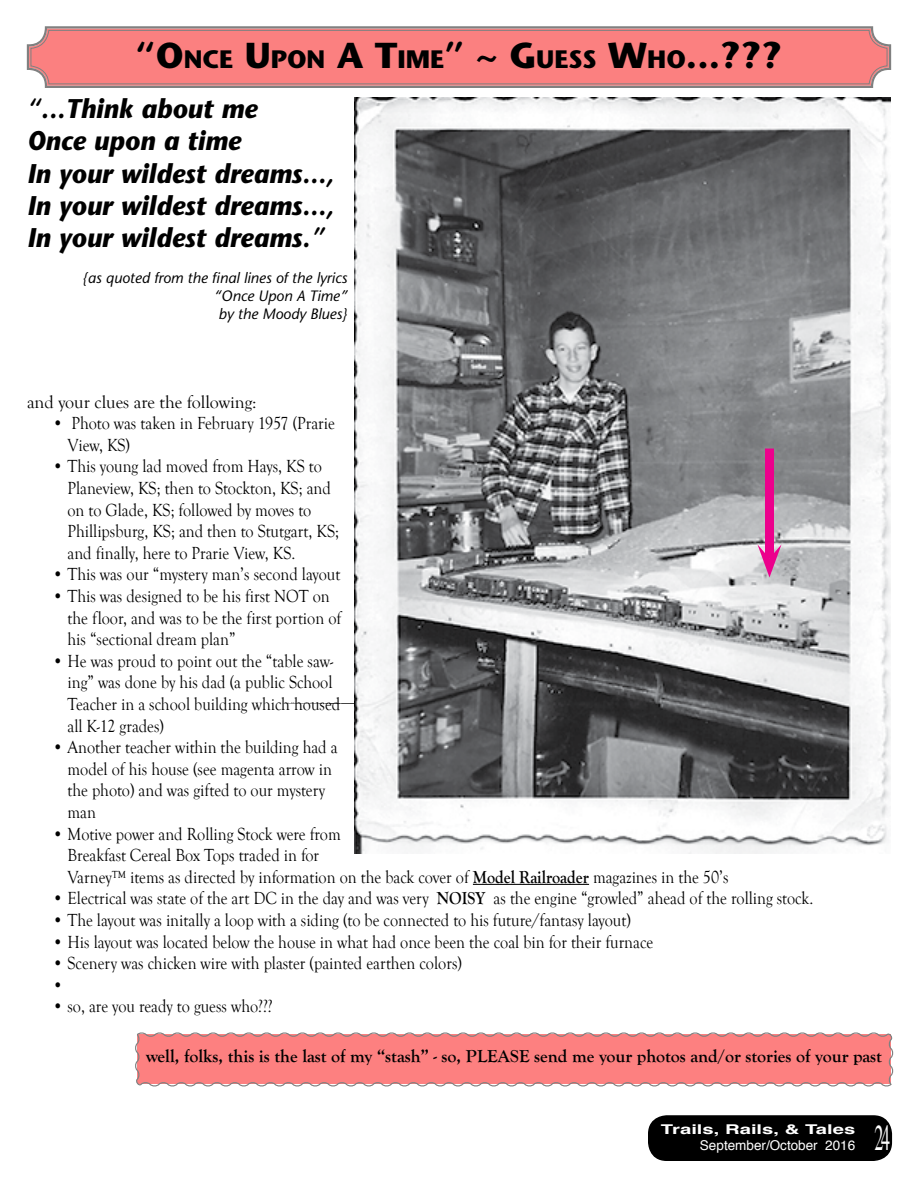
<style>
.page{position:relative;width:918px;height:1188px;background:#fff}
.page>*{position:absolute;margin:0;border:0;box-sizing:border-box;transform-origin:0 0}
.t1{font:700 36px "Stone Sans";color:#000}
.t2{font:36px "Times";color:#fff;scale:.5 1}
.t3{font:italic 700 27px/32.4px "Stone Sans";color:#000;scale:.95 1}
.t4{font:18px/21.6px "Goudy Old Style T";color:#000;scale:.9 1}
.t5{font:700 18px "Goudy Old Style T";color:#000}
.t6{font:18px "Goudy Old Style T";color:#000}
.t7{font:italic 15px/18px "Stone Sans";color:#000;text-align:right}
.t8{font:13.5px "Helvetica";color:#fff}
.t9{font:700 13.5px "Helvetica";color:#fff;scale:1.5 1}
.s1{font-size:25.2px}
.s2{font-weight:700}
</style>
<div class="page">
<div style="left:649px;top:1116px;width:242px;height:44px;background:#000;border-radius:18px"></div>
<div style="left:648px;top:1115px;width:244px;height:46px;border:2px solid #000;border-radius:18px"></div>
<svg style="left:135px;top:1032px;width:759px;height:55px;background:#f68989"></svg>
<svg style="left:26px;top:26px;width:866px;height:62px;background:#ef8484"></svg>
<div style="left:31px;top:30px;width:856px;height:54px;border:1px solid #000;border-radius:18px"></div>
<img style="left:284px;top:702px;width:70px;height:2px">
<img style="left:354px;top:98px;width:537px;height:756px">
<hr style="left:473px;top:884px;width:116px;height:1px;background:#000">
<div style="left:765px;top:449px;width:9px;height:109px;background:#ec008c"></div>
<svg style="left:757px;top:544px;width:25px;height:33px"></svg>
<h1 class="t1" style="left:136px;top:34px;width:648px">“O<span class="s1">NCE</span> U<span class="s1">PON</span> A T<span class="s1">IME</span>” ~ G<span class="s1">UESS</span> W<span class="s1">HO</span>...???</h1>
<h2 class="t3" style="left:27px;top:92px;width:325px">“...Think about me<br>Once upon a time<br>In your wildest dreams...,<br>In your wildest dreams...,<br>In your wildest dreams.”</h2>
<p class="t7" style="left:83px;top:269px;width:266px">{as quoted from the final lines of the lyrics “Once Upon A Time”<br>by the Moody Blues}</p>
<p class="t6" style="left:27px;top:392px;width:231px">and your clues are the following:</p>
<p class="t4" style="left:68px;top:413px;width:299px;text-indent:-15px">• Photo was taken in February 1957 (Prarie<br>View, KS)</p>
<p class="t4" style="left:68px;top:456px;width:303px;text-indent:-15px">• This young lad moved from Hays, KS to Planeview, KS; then to Stockton, KS; and on to Glade, KS; followed by moves to Phillipsburg, KS; and then to Stutgart, KS; and finally, here to Prarie View, KS.</p>
<p class="t4" style="left:52px;top:564px;width:321px">• This was our “mystery man’s second layout</p>
<p class="t4" style="left:68px;top:586px;width:306px;text-indent:-15px">• This was designed to be his first NOT on the floor, and was to be the first portion of his “sectional dream plan”</p>
<p class="t4" style="left:68px;top:651px;width:305px;text-indent:-15px">• He was proud to point out the “table saw&shy;ing” was done by his dad (a public School Teacher in a school building which housed all K-12 grades)</p>
<p class="t4" style="left:68px;top:737px;width:302px;text-indent:-15px">• Another teacher within the building had a model of his house (see magenta arrow in the photo) and was gifted to our mystery man</p>
<p class="t4" style="left:68px;top:823px;width:736px;text-indent:-15px">• Motive power and Rolling Stock were from<br>Breakfast Cereal Box Tops traded in for<br>Varney™ items as directed by information on the back cover of <span class="s2">Model Railroader</span> magazines in the 50’s</p>
<p class="t4" style="left:52px;top:888px;width:847px">• Electrical was state of the art DC in the day and was very <span class="s2">NOISY</span> as the engine “growled” ahead of the rolling stock.</p>
<p class="t4" style="left:52px;top:910px;width:644px">• The layout was initally a loop with a siding (to be connected to his future/fantasy layout)</p>
<p class="t4" style="left:52px;top:931px;width:669px">• His layout was located below the house in what had once been the coal bin for their furnace</p>
<p class="t4" style="left:52px;top:953px;width:457px">• Scenery was chicken wire with plaster (painted earthen colors) •</p>
<p class="t4" style="left:52px;top:996px;width:246px">• so, are you ready to guess who???</p>
<p class="t5" style="left:146px;top:1046px;width:737px">well, folks, this is the last of my “stash” - so, PLEASE send me your photos and/or stories of your past</p>
<p class="t9" style="left:661px;top:1118px;width:131px">Trails, Rails, &amp; Tales</p>
<p class="t8" style="left:700px;top:1135px;width:157px">September/October 2016</p>
<h1 class="t2" style="left:874px;top:1115px;width:33px">24</h1>
</div>
